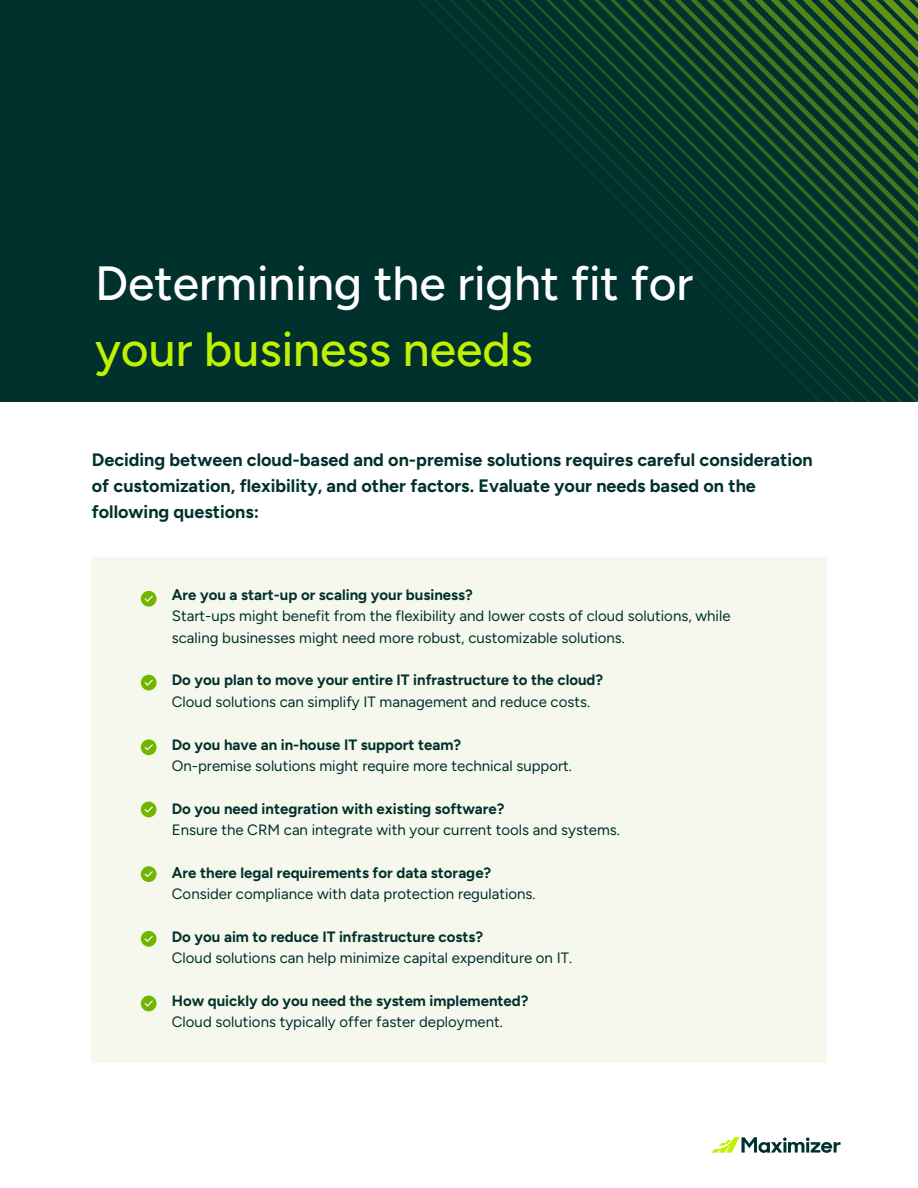
<style>
.page{position:relative;width:918px;height:1188px;background:#fff}
.page>*{position:absolute;margin:0;border:0;box-sizing:border-box;transform-origin:0 0}
.t1{font:500 48px/66.3px "Figtree";color:#fff}
.t2{font:700 18px/25.8px "Figtree";color:#00312d}
.t3{font:15px/21.3px "Figtree";color:#00312d}
.t4{font:700 15px "Figtree";color:#00312d}
.s1{color:#bff102}
</style>
<div class="page">
<div style="left:0;top:0;width:917px;height:401px;background:#00312d"></div>
<svg style="left:892px;top:0;width:17px;height:401px"></svg>
<svg style="left:876px;top:0;width:16px;height:401px"></svg>
<svg style="left:860px;top:0;width:16px;height:401px"></svg>
<svg style="left:843px;top:0;width:17px;height:401px"></svg>
<svg style="left:827px;top:0;width:16px;height:401px"></svg>
<svg style="left:418px;top:0;width:409px;height:401px"></svg>
<svg style="left:711px;top:1137px;width:130px;height:16px"></svg>
<div style="left:92px;top:557px;width:734px;height:506px;background:#f6f8ee"></div>
<svg style="left:141px;top:591px;width:16px;height:16px"></svg>
<svg style="left:145px;top:596px;width:8px;height:6px"></svg>
<div style="left:141px;top:675px;width:16px;height:15px;background:#72b501;border-radius:50%"></div>
<svg style="left:145px;top:680px;width:8px;height:6px"></svg>
<svg style="left:141px;top:739px;width:16px;height:16px"></svg>
<svg style="left:145px;top:744px;width:8px;height:6px"></svg>
<div style="left:141px;top:802px;width:16px;height:15px;background:#72b501;border-radius:50%"></div>
<svg style="left:145px;top:807px;width:8px;height:5px"></svg>
<div style="left:141px;top:866px;width:16px;height:16px;background:#72b501;border-radius:50%"></div>
<svg style="left:145px;top:871px;width:8px;height:6px"></svg>
<svg style="left:141px;top:931px;width:16px;height:16px"></svg>
<svg style="left:145px;top:936px;width:8px;height:6px"></svg>
<div style="left:141px;top:996px;width:16px;height:15px;background:#72b501;border-radius:50%"></div>
<svg style="left:145px;top:1001px;width:8px;height:5px"></svg>
<p class="t1" style="left:95px;top:250px;width:600px">Determining the right fit for <span class="s1">your business needs</span></p>
<h1 class="t2" style="left:92px;top:447px;width:722px">Deciding between cloud-based and on-premise solutions requires careful consideration of customization, flexibility, and other factors. Evaluate your needs based on the following questions:</h1>
<h2 class="t4" style="left:172px;top:586px;width:303px">Are you a start-up or scaling your business?</h2>
<p class="t3" style="left:172px;top:605px;width:560px">Start-ups might benefit from the flexibility and lower costs of cloud solutions, while scaling businesses might need more robust, customizable solutions.</p>
<p class="t4" style="left:172px;top:671px;width:433px">Do you plan to move your entire IT infrastructure to the cloud?</p>
<p class="t3" style="left:172px;top:691px;width:420px">Cloud solutions can simplify IT management and reduce costs.</p>
<p class="t4" style="left:172px;top:735px;width:291px">Do you have an in-house IT support team?</p>
<p class="t3" style="left:172px;top:755px;width:402px">On-premise solutions might require more technical support.</p>
<p class="t4" style="left:172px;top:799px;width:334px">Do you need integration with existing software?</p>
<p class="t3" style="left:172px;top:819px;width:450px">Ensure the CRM can integrate with your current tools and systems.</p>
<p class="t4" style="left:172px;top:864px;width:321px">Are there legal requirements for data storage?</p>
<p class="t3" style="left:172px;top:883px;width:365px">Consider compliance with data protection regulations.</p>
<p class="t4" style="left:172px;top:928px;width:313px">Do you aim to reduce IT infrastructure costs?</p>
<p class="t3" style="left:172px;top:947px;width:402px">Cloud solutions can help minimize capital expenditure on IT.</p>
<p class="t4" style="left:172px;top:992px;width:358px">How quickly do you need the system implemented?</p>
<p class="t3" style="left:172px;top:1012px;width:333px">Cloud solutions typically offer faster deployment.</p>
</div>
